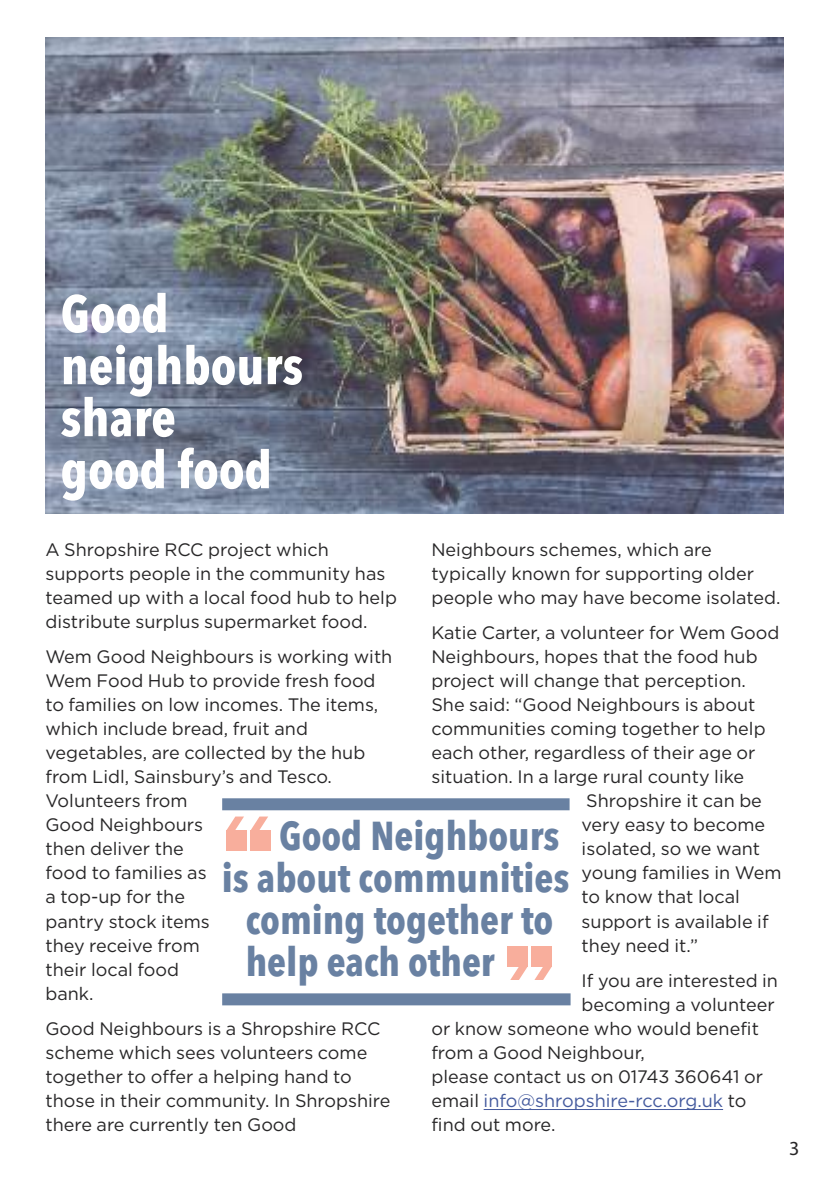
<style>
.page{position:relative;width:840px;height:1191px;background:#fff}
.page>*{position:absolute;margin:0;border:0;box-sizing:border-box;transform-origin:0 0}
.t1{font:700 52px/52px "Avenir Next Condensed";color:#fff}
.t2{font:700 40px "Avenir Next Condensed";color:#6981a2}
.t3{font:20px "Myriad Pro";color:#272627}
.t4{font:18px/24px "Gotham";color:#272627}
.t5{font:18px "Gotham";color:#455b9e}
.s1{color:#272627}
</style>
<div class="page">
<img style="left:45px;top:37px;width:737px;height:477px">
<hr style="left:483px;top:1109px;width:239px;height:1px;background:#455b9e">
<div style="left:226px;top:830px;width:20px;height:20px;background:#f8ae9c"></div>
<svg style="left:227px;top:817px;width:17px;height:13px"></svg>
<div style="left:250px;top:830px;width:20px;height:20px;background:#f8ae9c"></div>
<svg style="left:251px;top:817px;width:17px;height:13px"></svg>
<div style="left:531px;top:946px;width:20px;height:20px;background:#f8ae9c"></div>
<svg style="left:533px;top:966px;width:18px;height:13px"></svg>
<div style="left:507px;top:946px;width:20px;height:20px;background:#f8ae9c"></div>
<svg style="left:509px;top:966px;width:18px;height:13px"></svg>
<div style="left:222px;top:798px;width:347px;height:12px;background:#6981a2"></div>
<div style="left:222px;top:993px;width:348px;height:12px;background:#6981a2"></div>
<h1 class="t1" style="left:61px;top:287px;width:244px">Good neighbours share<br>good food</h1>
<p class="t4" style="left:431px;top:537px;width:350px">Neighbours schemes, which are typically known for supporting older people who may have become isolated.</p>
<p class="t4" style="left:431px;top:621px;width:349px">Katie Carter, a volunteer for Wem Good</p>
<p class="t4" style="left:431px;top:645px;width:327px">Neighbours, hopes that the food hub</p>
<p class="t4" style="left:431px;top:669px;width:316px">project will change that perception.</p>
<p class="t4" style="left:431px;top:693px;width:325px">She said: “Good Neighbours is about</p>
<p class="t4" style="left:431px;top:717px;width:335px">communities coming together to help</p>
<p class="t4" style="left:431px;top:741px;width:325px">each other, regardless of their age or</p>
<p class="t4" style="left:431px;top:765px;width:314px">situation. In a large rural county like</p>
<p class="t4" style="left:586px;top:789px;width:177px">Shropshire it can be</p>
<p class="t4" style="left:581px;top:813px;width:185px">very easy to become</p>
<p class="t4" style="left:581px;top:837px;width:180px">isolated, so we want</p>
<p class="t4" style="left:581px;top:861px;width:201px">young families in Wem</p>
<p class="t4" style="left:581px;top:885px;width:160px">to know that local</p>
<p class="t4" style="left:581px;top:909px;width:188px">support is available if</p>
<p class="t4" style="left:581px;top:933px;width:118px">they need it.”</p>
<p class="t4" style="left:581px;top:968px;width:198px">If you are interested in</p>
<p class="t4" style="left:581px;top:992px;width:194px">becoming a volunteer</p>
<p class="t4" style="left:431px;top:1016px;width:329px">or know someone who would benefit</p>
<p class="t4" style="left:431px;top:1040px;width:215px">from a Good Neighbour,</p>
<p class="t4" style="left:431px;top:1064px;width:333px">please contact us on 01743 360641 or</p>
<p class="t5" style="left:431px;top:1090px;width:316px"><span class="s1">email</span> info@shropshire-rcc.org.uk <span class="s1">to</span></p>
<p class="t4" style="left:431px;top:1112px;width:126px">find out more.</p>
<p class="t4" style="left:45px;top:537px;width:353px">A Shropshire RCC project which supports people in the community has teamed up with a local food hub to help distribute surplus supermarket food.</p>
<p class="t4" style="left:45px;top:645px;width:348px">Wem Good Neighbours is working with<br>Wem Food Hub to provide fresh food to families on low incomes. The items, which include bread, fruit and vegetables, are collected by the hub from Lidl, Sainsbury’s and Tesco.<br>Volunteers from<br>Good Neighbours<br>then deliver the<br>food to families as<br>a top-up for the<br>pantry stock items<br>they receive from<br>their local food<br>bank.</p>
<p class="t4" style="left:45px;top:1016px;width:346px">Good Neighbours is a Shropshire RCC scheme which sees volunteers come together to offer a helping hand to those in their community. In Shropshire there are currently ten Good</p>
<h2 class="t2" style="left:279px;top:811px;width:282px">Good Neighbours</h2>
<h2 class="t2" style="left:221px;top:853px;width:349px">is about communities</h2>
<h2 class="t2" style="left:245px;top:895px;width:309px">coming together to</h2>
<h2 class="t2" style="left:245px;top:937px;width:250px">help each other</h2>
<p class="t3" style="left:788px;top:1141px;width:12px">3</p>
</div>
